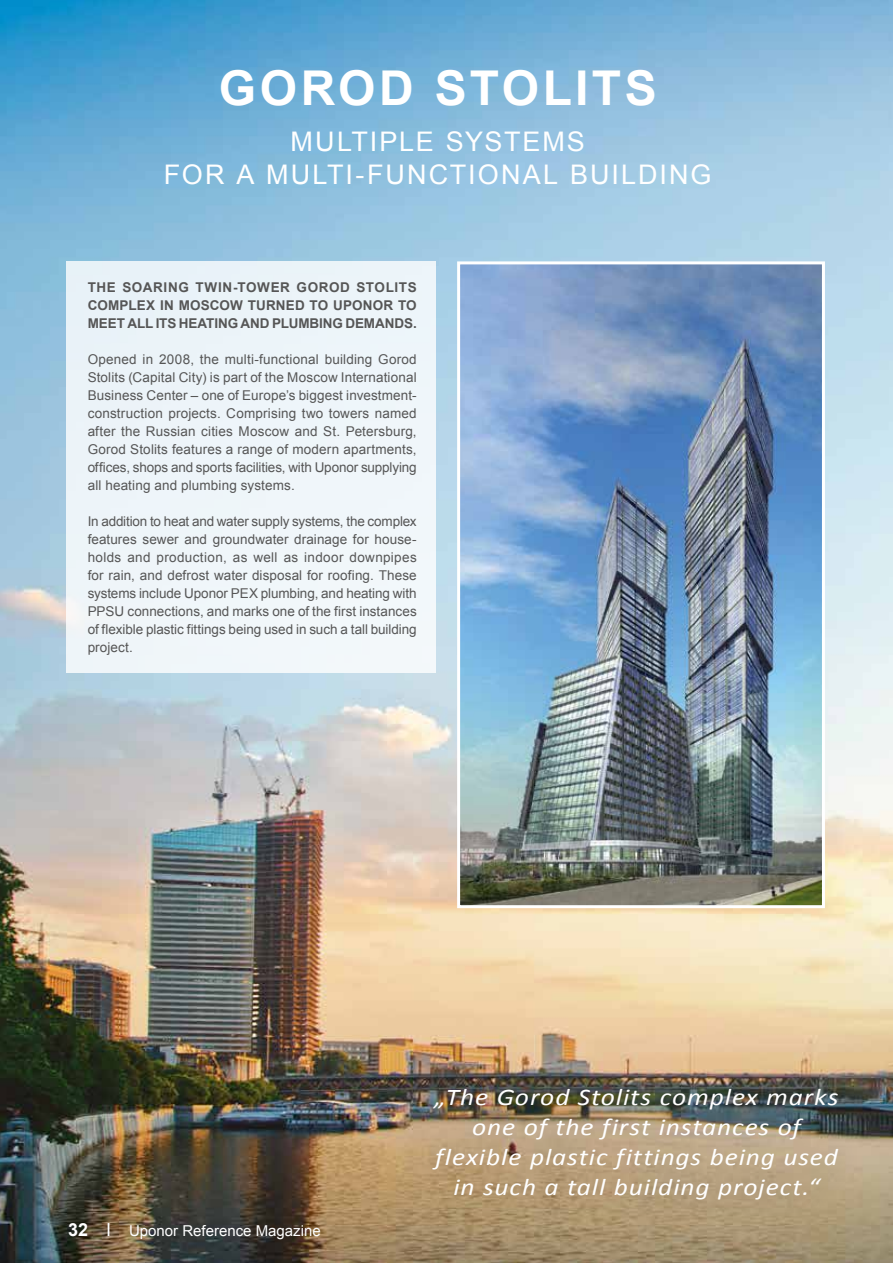
<style>
.page{position:relative;width:893px;height:1263px;background:#fff}
.page>*{position:absolute;margin:0;border:0;box-sizing:border-box;transform-origin:0 0}
.t1{font:700 48px "Arial";letter-spacing:.07em;color:#fff}
.t2{font:27px/33px "Arial";letter-spacing:.075em;color:#fff;text-align:center}
.t3{font:italic 24px/30px "Calibri";letter-spacing:.035em;color:#fff;text-align:center;scale:1.14 1}
.t4{font:15px "Arial";color:#fff}
.t5{font:13.5px/18px "Arial";letter-spacing:-.005em;color:#565656;text-align:justify}
.t6{font:700 13.5px/18px "Arial";letter-spacing:-.005em;color:#565656;text-align:justify}
.s1{font-weight:700;font-size:18px}
.s2{font-size:18px}
</style>
<div class="page">
<img style="left:0;top:0;width:893px;height:1263px">
<img style="left:461px;top:265px;width:360px;height:639px">
<div style="left:457px;top:261px;width:368px;height:647px;border:3px solid #fff"></div>
<div style="left:66px;top:261px;width:370px;height:412px;background:#eef5f9"></div>
<div style="left:408px;top:1062px;width:456px;height:164px;background:#0e1c35;opacity:.2"></div>
<h1 class="t1" style="left:219px;top:56px;width:439px">GOROD STOLITS</h1>
<h2 class="t2" style="left:164px;top:125px;width:549px">MULTIPLE SYSTEMS<br>FOR A MULTI-FUNCTIONAL BUILDING</h2>
<p class="t6" style="left:88px;top:279px;width:331px">THE SOARING TWIN-TOWER GOROD STOLITS COMPLEX IN MOSCOW TURNED TO UPONOR TO MEET ALL ITS HEATING AND PLUMBING DEMANDS.</p>
<p class="t5" style="left:88px;top:351px;width:331px">Opened in 2008, the multi-functional building Gorod Stolits (Capital City) is part of the Moscow International Business Center – one of Europe’s biggest investment&shy;construction projects. Comprising two towers named after the Russian cities Moscow and St. Petersburg, Gorod Stolits features a range of modern apartments, offices, shops and sports facilities, with Uponor supplying all heating and plumbing systems.</p>
<p class="t5" style="left:88px;top:513px;width:331px">In addition to heat and water supply systems, the complex features sewer and groundwater drainage for house&shy;holds and production, as well as indoor downpipes for rain, and defrost water disposal for roofing. These systems include Uponor PEX plumbing, and heating with PPSU connections, and marks one of the first instances of flexible plastic fittings being used in such a tall building project.</p>
<p class="t4" style="left:68px;top:1221px;width:254px"><span class="s1">32</span> <span class="s2">I</span> Uponor Reference Magazine</p>
<h3 class="t3" style="left:435px;top:1081px;width:356px">„The Gorod Stolits complex marks one of the first instances of flexible plastic fittings being used in such a tall building project.“</h3>
</div>
